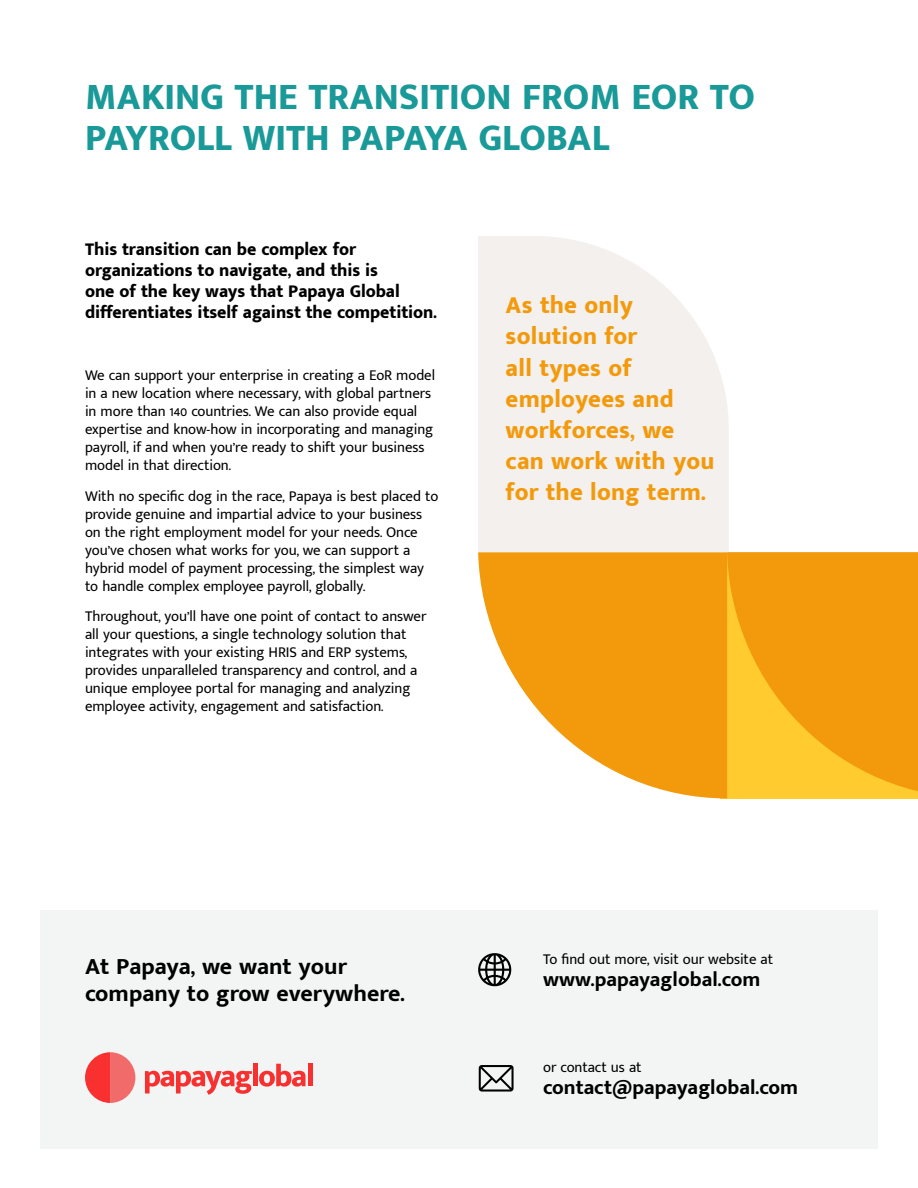
<style>
.page{position:relative;width:918px;height:1188px;background:#fff}
.page>*{position:absolute;margin:0;border:0;box-sizing:border-box;transform-origin:0 0}
.t1{font:800 37.5px/40.5px "Mukta Malar";color:#1a9999}
.t2{font:800 24.45px/31px "Mukta Malar";letter-spacing:.01em;color:#f29a0c}
.t3{font:700 23.85px/27.3px "Mukta Malar";color:#000}
.t4{font:700 21px "Mukta Malar";color:#000}
.t5{font:800 18px/21px "Mukta Malar";letter-spacing:-.005em;color:#000}
.t6{font:15px/18px "Mukta Malar";letter-spacing:-.005em;color:#000}
</style>
<div class="page">
<div style="left:40px;top:910px;width:838px;height:238px;background:#f3f4f4"></div>
<svg style="left:478px;top:236px;width:251px;height:316px;background:#f5f1ee"></svg>
<svg style="left:727px;top:552px;width:191px;height:246px;background:#f5a716"></svg>
<svg style="left:478px;top:552px;width:249px;height:246px;fill:#f29a0c"></svg>
<svg style="left:478px;top:953px;width:34px;height:34px"></svg>
<svg style="left:479px;top:1065px;width:35px;height:27px"></svg>
<svg style="left:145px;top:1071px;width:107px;height:24px"></svg>
<div style="left:253px;top:1064px;width:5px;height:22px;background:#f93030"></div>
<svg style="left:259px;top:1064px;width:47px;height:23px"></svg>
<hr style="left:308px;top:1064px;width:4px;height:22px;background:#f93030">
<svg style="left:85px;top:1052px;width:51px;height:51px"></svg>
<h1 class="t1" style="left:85px;top:79px;width:671px">MAKING THE TRANSITION FROM EOR TO<br>PAYROLL WITH PAPAYA GLOBAL</h1>
<p class="t5" style="left:85px;top:240px;width:353px">This transition can be complex for organizations to navigate, and this is<br>one of the key ways that Papaya Global differentiates itself against the competition.</p>
<p class="t6" style="left:85px;top:366px;width:352px">We can support your enterprise in creating a EoR model in a new location where necessary, with global partners in more than 140 countries. We can also provide equal expertise and know-how in incorporating and managing payroll if, and when you r e’ ready to shift your business model in that direction.</p>
<p class="t6" style="left:85px;top:487px;width:355px">With no specific dog in the race, Papaya is best placed to provide genuine and impartial advice to your business on the right employment model for your needs. Once you’ve chosen what works for you, we can support a hybrid model of payment processing, the simplest way to handle complex employee payroll, globally.</p>
<p class="t6" style="left:85px;top:608px;width:343px">Throughout, you l l’ have one point of contact to answer all your questions a, single technology solution that integrates with your existing HRIS and ERP systems, provides unparalleled transparency and control, and a unique employee portal for managing and analyzing employee activity, engagement and satisfaction.</p>
<h2 class="t2" style="left:506px;top:291px;width:210px">As the only solution for<br>all types of employees and workforces, we can work with you for the long term.</h2>
<h3 class="t3" style="left:85px;top:954px;width:321px">At Papaya, we want your company to grow everywhere.</h3>
<p class="t6" style="left:543px;top:951px;width:232px">To find out more, visit our website at</p>
<h3 class="t4" style="left:543px;top:966px;width:219px">www.papayaglobal.com</h3>
<p class="t6" style="left:543px;top:1059px;width:100px">or contact us at</p>
<h3 class="t4" style="left:543px;top:1074px;width:256px">contact@papayaglobal.com</h3>
</div>
